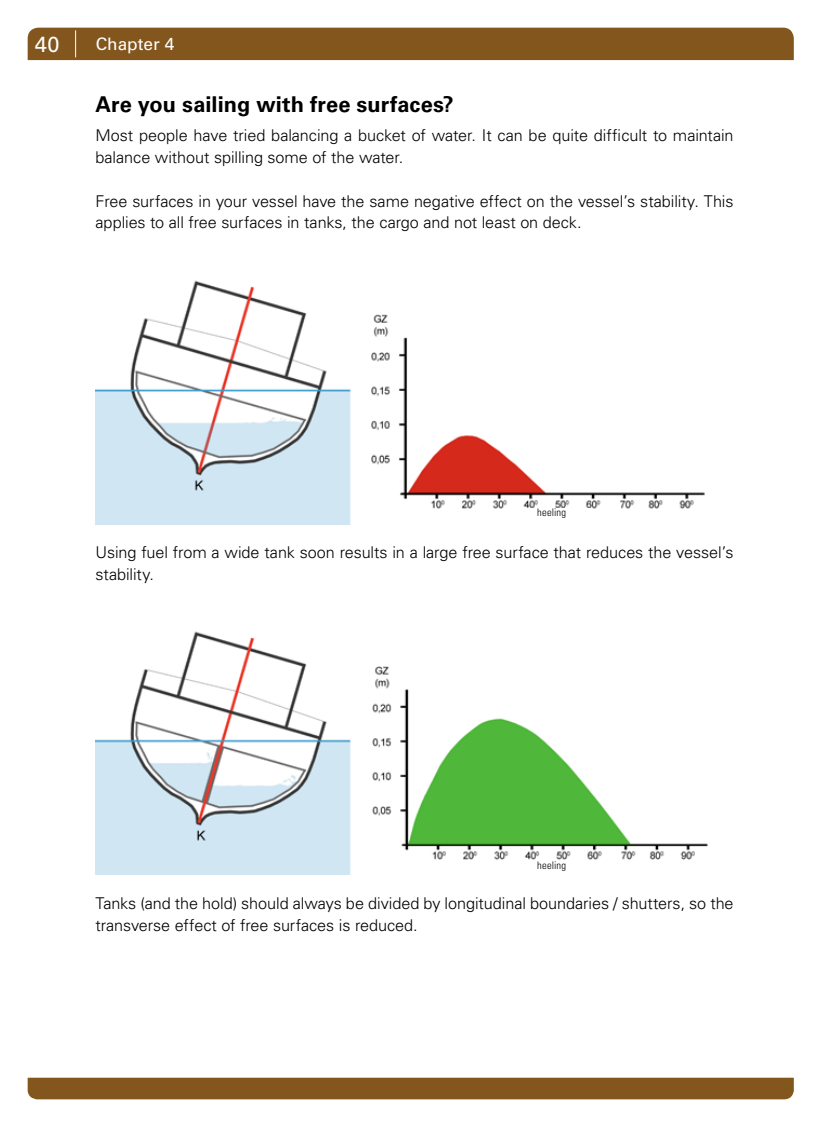
<style>
.page{position:relative;width:830px;height:1127px;background:#fff}
.page>*{position:absolute;margin:0;border:0;box-sizing:border-box;transform-origin:0 0}
.t1{font:700 21.75px "Univers LT Std";letter-spacing:.005em;color:#000}
.t2{font:21.75px "Univers LT Std";color:#fff}
.t3{font:17.25px "Univers LT Std";color:#fff}
.t4{font:300 16.2px/21.9px "Univers LT Std";letter-spacing:-.005em;color:#000}
.t5{font:300 condensed 10.5px "Univers LT Std";letter-spacing:.015em;color:#000}
</style>
<div class="page">
<div style="left:28px;top:1078px;width:765px;height:21px;background:#83561e"></div>
<div style="left:28px;top:28px;width:765px;height:32px;background:#83561e"></div>
<img style="left:96px;top:280px;width:609px;height:244px">
<img style="left:96px;top:631px;width:612px;height:244px">
<div style="left:511px;top:508px;width:80px;height:15px;background:#fff"></div>
<div style="left:511px;top:861px;width:80px;height:15px;background:#fff"></div>
<h1 class="t2" style="left:35px;top:31px;width:26px">40</h1>
<p class="t3" style="left:96px;top:34px;width:80px">Chapter 4</p>
<h1 class="t1" style="left:95px;top:92px;width:359px">Are you sailing with free surfaces?</h1>
<p class="t4" style="left:95px;top:124px;width:639px">Most people have tried balancing a bucket of water. It can be quite difficult to maintain balance without spilling some of the water.</p>
<p class="t4" style="left:95px;top:190px;width:639px">Free surfaces in your vessel have the same negative effect on the vessel’s stability. This applies to all free surfaces in tanks, the cargo and not least on deck.</p>
<p class="t5" style="left:537px;top:506px;width:30px">heeling</p>
<p class="t4" style="left:95px;top:541px;width:639px">Using fuel from a wide tank soon results in a large free surface that reduces the vessel’s stability.</p>
<p class="t5" style="left:537px;top:859px;width:30px">heeling</p>
<p class="t4" style="left:95px;top:892px;width:639px">Tanks (and the hold) should always be divided by longitudinal boundaries / shutters, so the transverse effect of free surfaces is reduced.</p>
</div>
